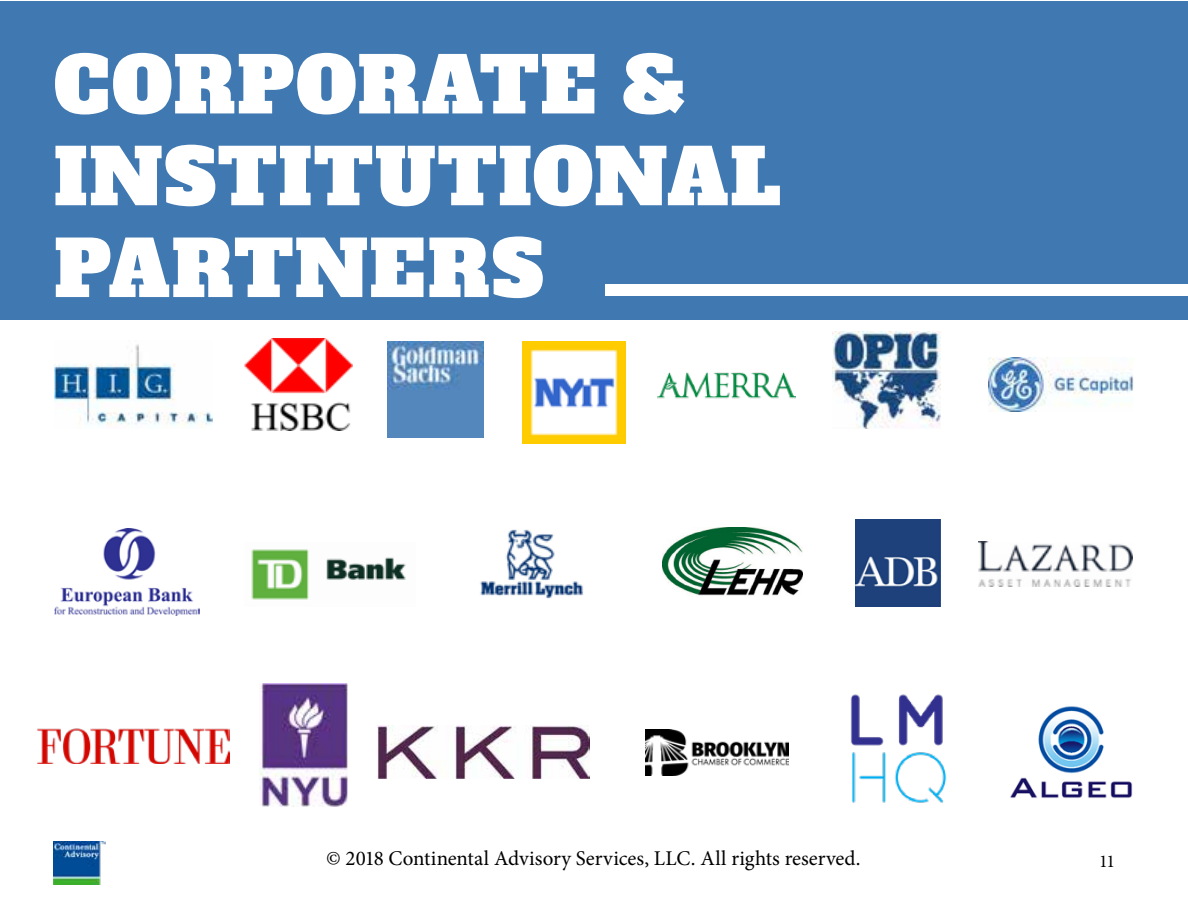
<style>
.page{position:relative;width:1188px;height:918px;background:#fff}
.page>*{position:absolute;margin:0;border:0;box-sizing:border-box;transform-origin:0 0}
.t1{font:76.5px/91.8px "Alfa Slab One";letter-spacing:.02em;color:#fff}
.t2{font:21px "Minion Pro";color:#000}
.t3{font:18px "Minion Pro";color:#000}
</style>
<div class="page">
<div style="left:0;top:1px;width:1188px;height:319px;background:#4078b1"></div>
<img style="left:55px;top:344px;width:157px;height:83px">
<img style="left:244px;top:339px;width:108px;height:91px">
<img style="left:251px;top:549px;width:155px;height:51px">
<img style="left:832px;top:331px;width:108px;height:98px">
<img style="left:988px;top:357px;width:146px;height:54px">
<img style="left:388px;top:342px;width:96px;height:96px">
<img style="left:480px;top:529px;width:104px;height:70px">
<img style="left:978px;top:542px;width:155px;height:44px">
<img style="left:260px;top:683px;width:88px;height:123px">
<img style="left:522px;top:342px;width:104px;height:102px">
<img style="left:658px;top:372px;width:138px;height:27px">
<img style="left:855px;top:519px;width:86px;height:88px">
<img style="left:38px;top:728px;width:191px;height:36px">
<img style="left:850px;top:694px;width:97px;height:109px">
<img style="left:54px;top:528px;width:146px;height:88px">
<img style="left:53px;top:841px;width:52px;height:43px">
<div style="left:606px;top:284px;width:582px;height:12px;background:#fff"></div>
<img style="left:378px;top:726px;width:211px;height:53px">
<img style="left:646px;top:729px;width:143px;height:47px">
<img style="left:1010px;top:706px;width:123px;height:92px">
<img style="left:662px;top:527px;width:140px;height:69px">
<h1 class="t1" style="left:54px;top:41px;width:729px">CORPORATE &amp;<br>INSTITUTIONAL<br>PARTNERS</h1>
<p class="t2" style="left:326px;top:844px;width:536px">© 2018 Continental Advisory Services, LLC. All rights reserved.</p>
<p class="t3" style="left:1099px;top:850px;width:18px">11</p>
</div>
